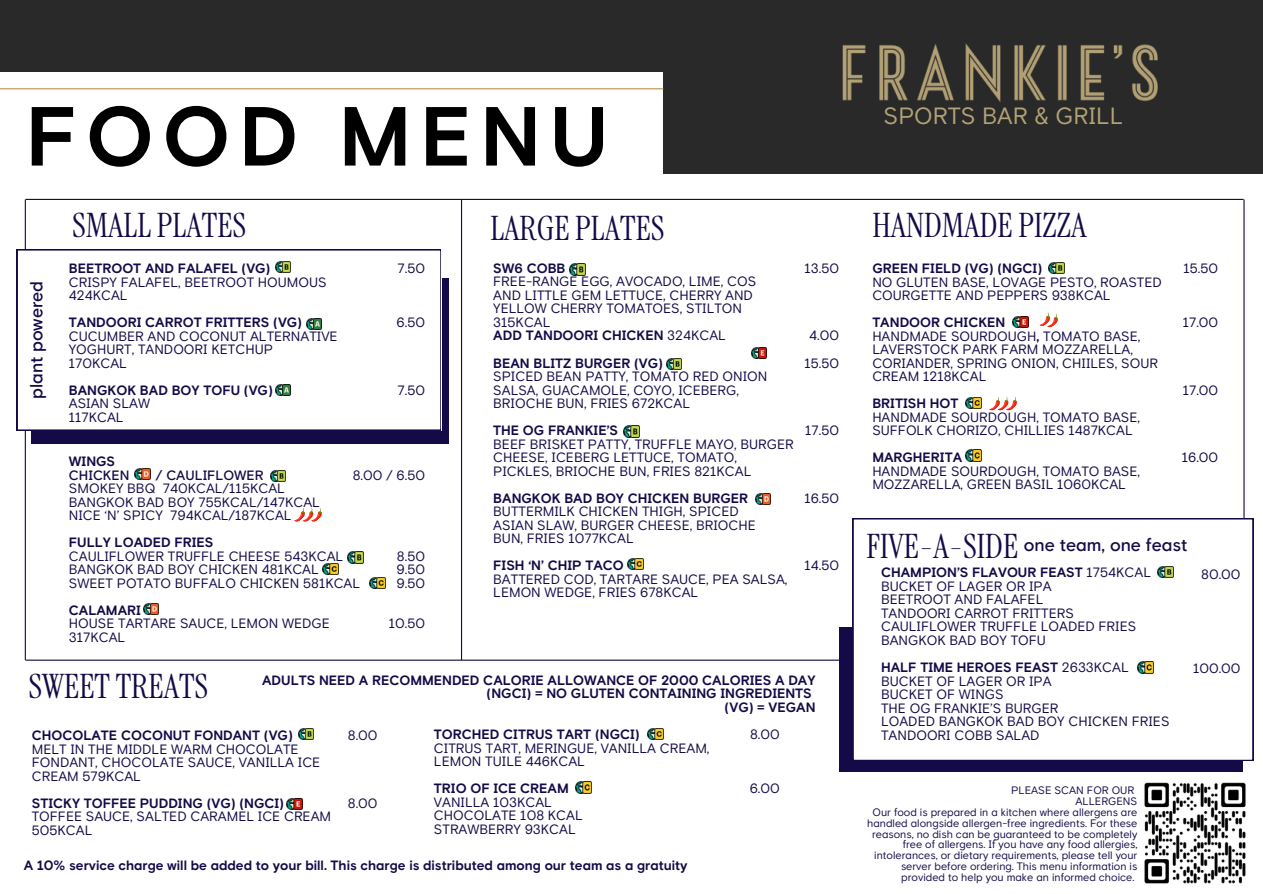
<style>
.page{position:relative;width:1263px;height:894px;background:#fff}
.page>*{position:absolute;margin:0;border:0;box-sizing:border-box;transform-origin:0 0}
.t1{font:700 83.55px "Chelsea Basis";letter-spacing:.105em;color:#000}
.t2{font:33.6px "Instrument Serif";color:#140a47}
.t3{font:23.4px "Chelsea Basis";color:#b4a277}
.t4{font:500 17.55px "Chelsea Basis";color:#140a47}
.t5{font:13.5px/13.5px "Chelsea Basis";color:#140a47}
.t6{font:700 13.5px/13.5px "Chelsea Basis";color:#140a47}
.t7{font:500 13.5px/13.5px "Chelsea Basis";color:#140a47}
.t8{font:10.8px/10.8px "Chelsea Basis";color:#140a47;text-align:right}
.s1{font-weight:700}
.s2{font-weight:400}
.s3{font-weight:500}
</style>
<div class="page">
<hr style="left:26px;top:199px;width:1217px;height:1px;background:#140a47">
<hr style="left:461px;top:200px;width:1px;height:459px;background:#140a47">
<hr style="left:26px;top:659px;width:1217px;height:1px;background:#140a47">
<hr style="left:25px;top:199px;width:1px;height:460px;background:#140a47">
<div style="left:32px;top:279px;width:417px;height:165px;background:#140a47"></div>
<div style="left:17px;top:249px;width:424px;height:181px;background:#fff"></div>
<hr style="left:1243px;top:199px;width:1px;height:428px;background:#140a47">
<div style="left:0;top:0;width:1263px;height:72px;background:#292929"></div>
<img style="left:1144px;top:782px;width:102px;height:102px">
<div style="left:839px;top:627px;width:403px;height:144px;background:#140a47"></div>
<div style="left:853px;top:518px;width:400px;height:242px;background:#fff"></div>
<div style="left:663px;top:63px;width:600px;height:111px;background:#292929"></div>
<hr style="left:0;top:88px;width:663px;height:1px;background:#b88f4f">
<img style="left:842px;top:43px;width:316px;height:59px">
<img style="left:275px;top:384px;width:16px;height:12px">
<img style="left:275px;top:261px;width:16px;height:12px">
<img style="left:135px;top:468px;width:16px;height:11px">
<img style="left:270px;top:470px;width:16px;height:11px">
<img style="left:348px;top:551px;width:15px;height:12px">
<img style="left:322px;top:563px;width:16px;height:11px">
<img style="left:370px;top:577px;width:16px;height:11px">
<img style="left:143px;top:603px;width:16px;height:11px">
<img style="left:569px;top:264px;width:16px;height:11px">
<img style="left:1012px;top:316px;width:16px;height:11px">
<img style="left:666px;top:358px;width:16px;height:12px">
<img style="left:623px;top:426px;width:16px;height:11px">
<img style="left:755px;top:493px;width:16px;height:11px">
<img style="left:628px;top:558px;width:16px;height:11px">
<img style="left:1049px;top:262px;width:16px;height:11px">
<img style="left:966px;top:397px;width:16px;height:11px">
<img style="left:966px;top:449px;width:16px;height:12px">
<img style="left:1137px;top:661px;width:16px;height:12px">
<img style="left:1157px;top:566px;width:16px;height:11px">
<img style="left:298px;top:728px;width:16px;height:11px">
<img style="left:286px;top:798px;width:16px;height:11px">
<img style="left:648px;top:728px;width:15px;height:11px">
<img style="left:575px;top:781px;width:16px;height:12px">
<svg style="left:989px;top:396px;width:28px;height:15px"></svg>
<svg style="left:294px;top:508px;width:28px;height:14px"></svg>
<svg style="left:1039px;top:312px;width:19px;height:16px"></svg>
<img style="left:306px;top:318px;width:16px;height:11px">
<img style="left:751px;top:347px;width:16px;height:11px">
<h5 class="t1" style="left:26px;top:100px;width:584px">FOOD MENU</h5>
<p class="t2" style="left:72px;top:204px;width:176px">SMALL PLATES</p>
<h6 class="t2" style="left:490px;top:206px;width:176px">LARGE PLATES</h6>
<p class="t3" style="left:883px;top:106px;width:241px">SPORTS BAR &amp; GRILL</p>
<p class="t2" style="left:872px;top:204px;width:216px">HANDMADE PIZZA</p>
<p class="t5" style="left:493px;top:262px;width:264px"><span class="s1">SW6 COBB<br></span>FREE-RANGE EGG, AVOCADO, LIME, COS<br>AND LITTLE GEM LETTUCE, CHERRY AND<br>YELLOW CHERRY TOMATOES, STILTON<br>315KCAL<br><span class="s1">ADD TANDOORI CHICKEN</span> 324KCAL</p>
<p class="t5" style="left:493px;top:357px;width:276px"><span class="s1">BEAN BLITZ BURGER (VG)<br></span>SPICED BEAN PATTY, TOMATO RED ONION<br>SALSA, GUACAMOLE, COYO, ICEBERG,<br>BRIOCHE BUN, FRIES 672KCAL</p>
<h6 class="t5" style="left:493px;top:424px;width:302px"><span class="s1">THE OG FRANKIE’S<br></span>BEEF BRISKET PATTY, TRUFFLE MAYO, BURGER<br>CHEESE, ICEBERG LETTUCE, TOMATO,<br>PICKLES, BRIOCHE BUN, FRIES 821KCAL</h6>
<h6 class="t5" style="left:493px;top:492px;width:264px"><span class="s1">BANGKOK BAD BOY CHICKEN BURGER<br></span>BUTTERMILK CHICKEN THIGH, SPICED<br>ASIAN SLAW, BURGER CHEESE, BRIOCHE</h6>
<h6 class="t5" style="left:493px;top:525px;width:142px;line-height:27px">BUN, FRIES 1077KCAL<br><span class="s1">FISH ‘N’ CHIP TACO</span></h6>
<h6 class="t5" style="left:493px;top:573px;width:296px">BATTERED COD, TARTARE SAUCE, PEA SALSA,<br>LEMON WEDGE, FRIES 678KCAL</h6>
<h6 class="t5" style="left:1201px;top:568px;width:41px">80.00</h6>
<h6 class="t5" style="left:805px;top:262px;width:36px">13.50</h6>
<p class="t5" style="left:69px;top:262px;width:259px"><span class="s1">BEETROOT AND FALAFEL (VG)<br></span>CRISPY FALAFEL, BEETROOT HOUMOUS<br>424KCAL</p>
<p class="t5" style="left:69px;top:316px;width:270px"><span class="s1">TANDOORI CARROT FRITTERS (VG)<br></span>CUCUMBER AND COCONUT ALTERNATIVE<br>YOGHURT, TANDOORI KETCHUP<br>170KCAL</p>
<h4 class="t6" style="left:69px;top:384px;width:205px">BANGKOK BAD BOY TOFU (VG)<br><span class="s2">ASIAN SLAW<br>117KCAL</span></h4>
<h3 class="t5" style="left:398px;top:262px;width:29px">7.50</h3>
<p class="t5" style="left:872px;top:262px;width:291px"><span class="s1">GREEN FIELD (VG) (NGCI)<br></span>NO GLUTEN BASE, LOVAGE PESTO, ROASTED<br>COURGETTE AND PEPPERS 938KCAL</p>
<p class="t5" style="left:872px;top:316px;width:287px"><span class="s1">TANDOOR CHICKEN<br></span>HANDMADE SOURDOUGH<span class="s1">,</span> TOMATO BASE,<br>LAVERSTOCK PARK FARM MOZZARELLA,<br>CORIANDER, SPRING ONION, CHIILES, SOUR<br>CREAM 1218KCAL</p>
<p class="t5" style="left:872px;top:397px;width:269px"><span class="s1">BRITISH HOT<br></span>HANDMADE SOURDOUGH, TOMATO BASE,<br>SUFFOLK CHORIZO, CHILLIES 1487KCAL</p>
<p class="t5" style="left:872px;top:451px;width:269px"><span class="s1">MARGHERITA<br></span>HANDMADE SOURDOUGH, TOMATO BASE,<br>MOZZARELLA, GREEN BASIL 1060KCAL</p>
<h6 class="t5" style="left:1183px;top:262px;width:36px">15.50</h6>
<h6 class="t4" style="left:29px;top:399px;width:120px;rotate:-90deg">plant powered</h6>
<h1 class="t5" style="left:397px;top:316px;width:30px">6.50</h1>
<h6 class="t5" style="left:1183px;top:316px;width:37px">17.00</h6>
<h6 class="t5" style="left:809px;top:330px;width:31px">4.00</h6>
<h6 class="t5" style="left:804px;top:357px;width:36px">15.50</h6>
<p class="t5" style="left:398px;top:384px;width:29px">7.50</p>
<h6 class="t5" style="left:1183px;top:384px;width:37px">17.00</h6>
<p class="t5" style="left:805px;top:424px;width:35px">17.50</p>
<p class="t5" style="left:1182px;top:451px;width:38px">16.00</p>
<p class="t7" style="left:69px;top:455px;width:62px"><span class="s1">WINGS<br></span>CHICKEN</p>
<p class="t5" style="left:69px;top:469px;width:253px;text-indent:87px"><span class="s3">/ CAULIFLOWER<br></span>SMOKEY BBQ 740KCAL/115KCAL<br>BANGKOK BAD BOY 755KCAL/147KCAL<br>NICE ‘N’ SPICY 794KCAL/187KCAL</p>
<p class="t6" style="left:69px;top:536px;width:146px">FULLY LOADED FRIES</p>
<p class="t5" style="left:69px;top:550px;width:276px">CAULIFLOWER TRUFFLE CHEESE 543KCAL</p>
<p class="t5" style="left:69px;top:563px;width:252px">BANGKOK BAD BOY CHICKEN 481KCAL</p>
<p class="t5" style="left:69px;top:577px;width:293px">SWEET POTATO BUFFALO CHICKEN 581KCAL</p>
<h6 class="t5" style="left:69px;top:604px;width:262px"><span class="s1">CALAMARI<br></span>HOUSE TARTARE SAUCE, LEMON WEDGE<br>317KCAL</h6>
<p class="t5" style="left:353px;top:469px;width:74px">8.00 / 6.50</p>
<p class="t5" style="left:804px;top:492px;width:36px">16.50</p>
<p class="t2" style="left:866px;top:524px;width:153px">FIVE-A-SIDE</p>
<p class="t4" style="left:1024px;top:537px;width:165px">one team, one feast</p>
<p class="t5" style="left:397px;top:550px;width:30px">8.50</p>
<p class="t5" style="left:397px;top:563px;width:30px">9.50</p>
<p class="t5" style="left:397px;top:577px;width:30px">9.50</p>
<p class="t5" style="left:389px;top:617px;width:38px">10.50</p>
<p class="t5" style="left:804px;top:559px;width:36px">14.50</p>
<p class="t5" style="left:881px;top:566px;width:272px"><span class="s1">CHAMPION’S FLAVOUR FEAST</span> 1754KCAL<br>BUCKET OF LAGER OR IPA<br>BEETROOT AND FALAFEL<br>TANDOORI CARROT FRITTERS<br>CAULIFLOWER TRUFFLE LOADED FRIES</p>
<p class="t5" style="left:881px;top:627px;width:249px;line-height:27px">BANGKOK BAD BOY TOFU<br><span class="s1">HALF TIME HEROES FEAST</span> 2633KCAL</p>
<p class="t5" style="left:881px;top:674px;width:290px">BUCKET OF LAGER OR IPA<br>BUCKET OF WINGS<br>THE OG FRANKIE’S BURGER<br>LOADED BANGKOK BAD BOY CHICKEN FRIES<br>TANDOORI COBB SALAD</p>
<h6 class="t5" style="left:1193px;top:662px;width:49px">100.00</h6>
<p class="t2" style="left:29px;top:664px;width:181px">SWEET TREATS</p>
<p class="t6" style="left:262px;top:673px;width:555px;text-align:right">ADULTS NEED A RECOMMENDED CALORIE ALLOWANCE OF 2000 CALORIES A DAY (NGCI) = NO GLUTEN CONTAINING INGREDIENTS<br>(VG) = VEGAN</p>
<p class="t5" style="left:434px;top:728px;width:277px"><span class="s1">TORCHED CITRUS TART (NGCI)<br></span>CITRUS TART, MERINGUE, VANILLA CREAM,<br>LEMON TUILE 446KCAL</p>
<p class="t5" style="left:434px;top:782px;width:150px"><span class="s1">TRIO OF ICE CREAM<br></span>VANILLA 103KCAL<br>CHOCOLATE 108 KCAL<br>STRAWBERRY 93KCAL</p>
<p class="t8" style="left:1011px;top:785px;width:125px">PLEASE SCAN FOR OUR</p>
<p class="t5" style="left:750px;top:728px;width:31px">8.00</p>
<p class="t5" style="left:32px;top:729px;width:290px"><span class="s1">CHOCOLATE COCONUT FONDANT (VG)<br></span>MELT IN THE MIDDLE WARM CHOCOLATE<br>FONDANT, CHOCOLATE SAUCE, VANILLA ICE<br>CREAM 579KCAL</p>
<p class="t5" style="left:32px;top:796px;width:301px"><span class="s1">STICKY TOFFEE PUDDING (VG) (NGCI)<br></span>TOFFEE SAUCE, SALTED CARAMEL ICE CREAM<br>505KCAL</p>
<p class="t5" style="left:348px;top:729px;width:31px">8.00</p>
<p class="t5" style="left:750px;top:782px;width:32px">6.00</p>
<p class="t8" style="left:1075px;top:796px;width:63px">ALLERGENS</p>
<p class="t8" style="left:867px;top:807px;width:272px">Our food is prepared in a kitchen where allergens are handled alongside allergen-free ingredients. For these reasons, no dish can be guaranteed to be completely free of allergens. If you have any food allergies, intolerances, or dietary requirements, please tell your server before ordering. This menu information is provided to help you make an informed choice.</p>
<p class="t5" style="left:348px;top:796px;width:31px">8.00</p>
<p class="t6" style="left:24px;top:859px;width:665px">A 10% service charge will be added to your bill. This charge is distributed among our team as a gratuity</p>
</div>
